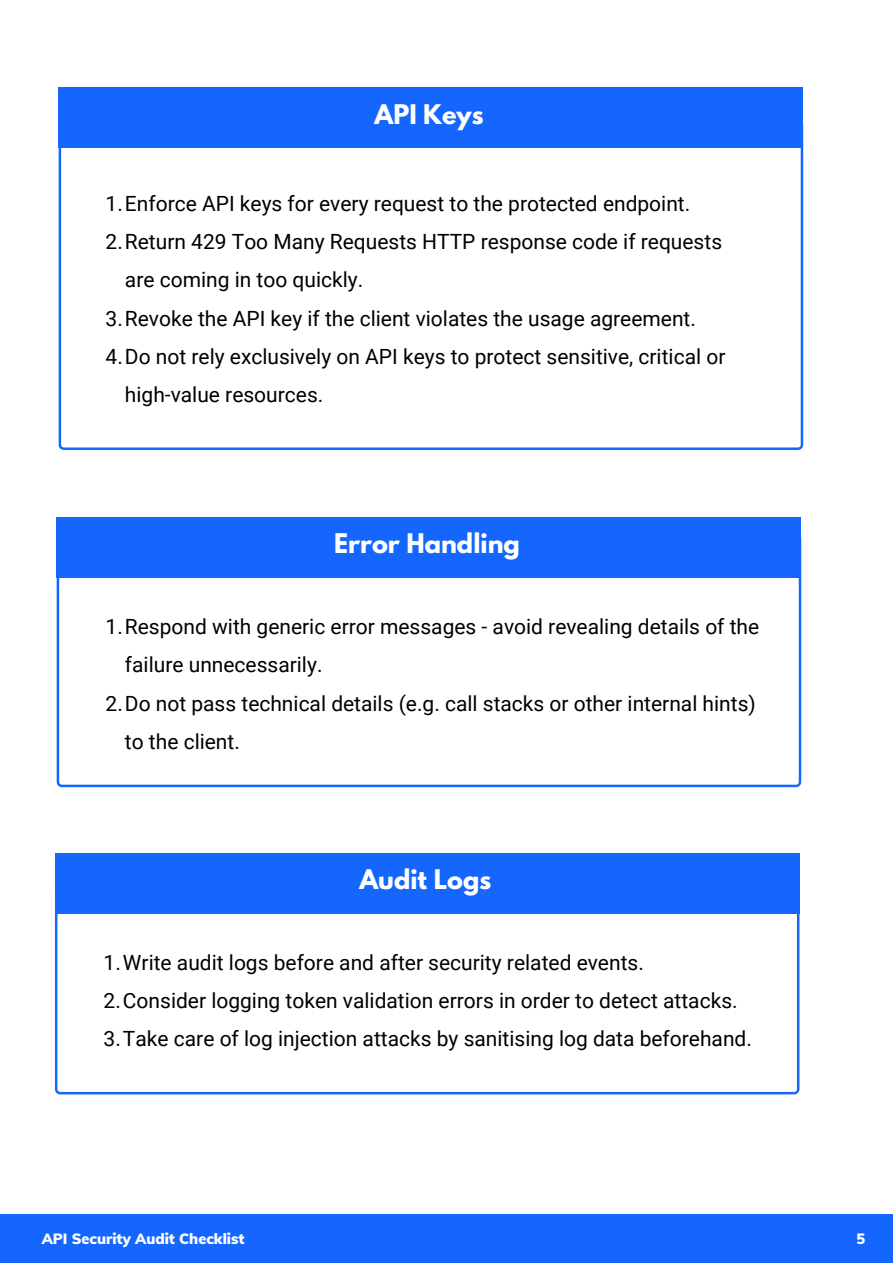
<style>
.page{position:relative;width:893px;height:1264px;background:#fff}
.page>*{position:absolute;margin:0;border:0;box-sizing:border-box;transform-origin:0 0}
.t1{font:700 24px "League Spartan";color:#fff}
.t2{font:21px/38.2px "Roboto";color:#000}
.t3{font:900 14.55px "Muli";color:#fff}
</style>
<div class="page">
<svg style="left:59px;top:148px;width:744px;height:302px"></svg>
<div style="left:59px;top:88px;width:744px;height:60px;background:#1466fd"></div>
<div style="left:0;top:1213px;width:892px;height:49px;background:#1466fd"></div>
<svg style="left:57px;top:578px;width:744px;height:209px"></svg>
<div style="left:57px;top:517px;width:744px;height:61px;background:#1466fd"></div>
<svg style="left:55px;top:914px;width:744px;height:180px"></svg>
<div style="left:55px;top:853px;width:744px;height:61px;background:#1466fd"></div>
<p class="t1" style="left:374px;top:102px;width:110px">API Keys</p>
<p class="t2" style="left:105px;top:185px;width:586px">1.Enforce API keys for every request to the protected endpoint.</p>
<p class="t2" style="left:105px;top:223px;width:618px">2.Return 429 Too Many Requests HTTP response code if requests</p>
<p class="t2" style="left:125px;top:261px;width:240px">are coming in too quickly.</p>
<p class="t2" style="left:105px;top:299px;width:592px">3.Revoke the API key if the client violates the usage agreement.</p>
<p class="t2" style="left:105px;top:337px;width:621px">4.Do not rely exclusively on API keys to protect sensitive, critical or</p>
<p class="t2" style="left:125px;top:376px;width:200px">high-value resources.</p>
<p class="t1" style="left:334px;top:531px;width:187px">Error Handling</p>
<p class="t2" style="left:105px;top:608px;width:655px">1.Respond with generic error messages - avoid revealing details of the</p>
<p class="t2" style="left:125px;top:646px;width:199px">failure unnecessarily.</p>
<p class="t2" style="left:105px;top:684px;width:651px">2.Do not pass technical details (e.g. call stacks or other internal hints)</p>
<p class="t2" style="left:125px;top:722px;width:116px">to the client.</p>
<p class="t1" style="left:359px;top:867px;width:133px">Audit Logs</p>
<p class="t2" style="left:104px;top:943px;width:649px">1.Write audit logs before and after security related events.<br>2.Consider logging token validation errors in order to detect attacks.<br>3.Take care of log injection attacks by sanitising log data beforehand.</p>
<p class="t3" style="left:42px;top:1228px;width:204px">API Security Audit Checklist</p>
<p class="t3" style="left:856px;top:1228px;width:10px">5</p>
</div>
